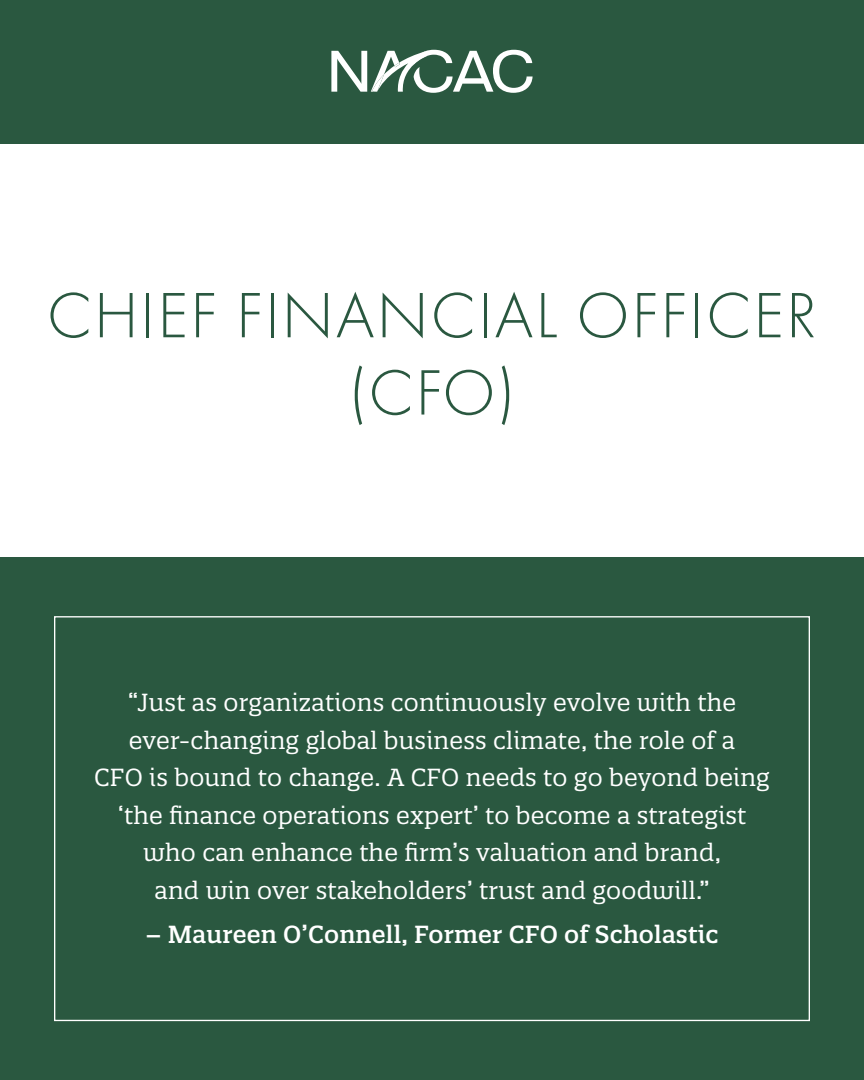
<style>
.page{position:relative;width:864px;height:1080px;background:#fff}
.page>*{position:absolute;margin:0;border:0;box-sizing:border-box;transform-origin:0 0}
.t1{font:300 66.45px/77.2px "Futura PT";letter-spacing:.03em;color:#2a5840;text-align:center}
.t2{font:24px/37.5px "Quatro Slab";letter-spacing:.01em;color:#fff;text-align:center}
.t3{font:500 24px "Quatro Slab";letter-spacing:.01em;color:#fff}
</style>
<div class="page">
<div style="left:0;top:0;width:864px;height:144px;background:#2a5840"></div>
<div style="left:0;top:557px;width:864px;height:523px;background:#2a5840"></div>
<svg style="left:331px;top:50px;width:202px;height:43px"></svg>
<h1 class="t1" style="left:47px;top:277px;width:772px">CHIEF FINANCIAL OFFICER (CFO)</h1>
<p class="t2" style="left:94px;top:684px;width:677px">“Just as organizations continuously evolve with the ever-changing global business climate, the role of a<br>CFO is bound to change. A CFO needs to go beyond being ‘the finance operations expert’ to become a strategist who can enhance the firm’s valuation and brand,<br>and win over stakeholders’ trust and goodwill.”</p>
<p class="t3" style="left:146px;top:919px;width:575px">– Maureen O’Connell, Former CFO of Scholastic</p>
</div>
